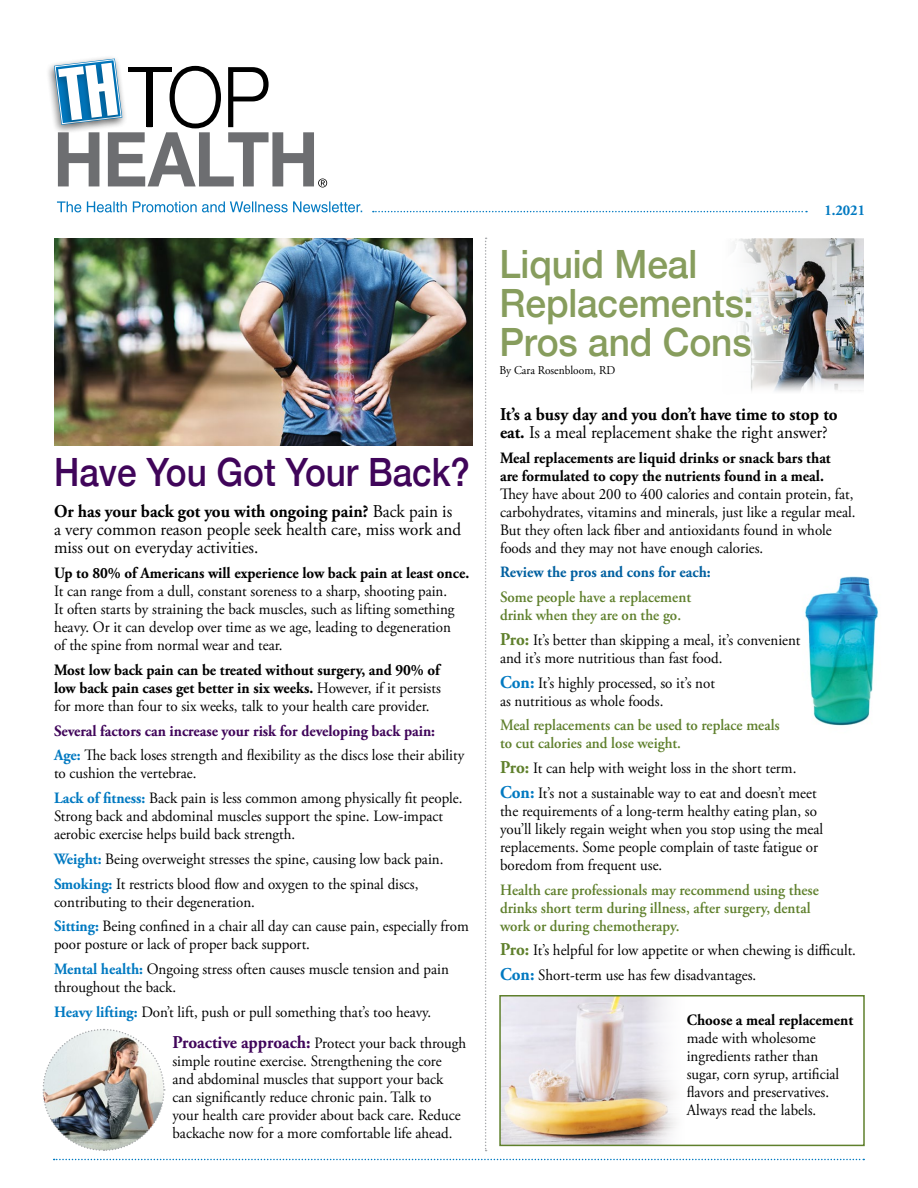
<style>
.page{position:relative;width:918px;height:1188px;background:#fff}
.page>*{position:absolute;margin:0;border:0;box-sizing:border-box;transform-origin:0 0}
.Headline_-_garamond{font:500 39px/39px "Helvetica Neue";letter-spacing:-.005em;color:#879d5d;scale:.95 1}
.Headline_-_garamond-2{font:500 39px "Helvetica Neue";color:#40055a;scale:.9 1}
.Headline_-_garamond-3{font:18px/18px "Adobe Garamond Pro";color:#000;scale:.95 1}
.Headline_-_garamond-4{font:700 18px/18px "Adobe Garamond Pro";color:#000;scale:.95 1}
.Headline_-_garamond-5{font:15.75px/18px "Adobe Garamond Pro";color:#000;scale:.95 1}
.Headline_-_garamond-6{font:600 15.75px/18px "Adobe Garamond Pro";color:#5f802c;scale:.95 1}
.Headline_-_garamond-7{font:700 15.75px/18px "Adobe Garamond Pro";color:#000;text-align:justify;scale:.95 1}
.Headline_-_garamond-8{font:700 15.75px "Adobe Garamond Pro";color:#40055a;scale:.95 1}
.Headline_-_garamond-9{font:700 15.75px "Adobe Garamond Pro";color:#0060a0;scale:.95 1}
.Weiss_body{font:700 15px "Adobe Garamond Pro";color:#0079c1;scale:.95 1}
.Headline_-_garamond-10{font:12px "Adobe Garamond Pro";color:#000;scale:.95 1}
.s1{font-weight:700}
.s2{font-weight:400}
.s3{font-weight:700;color:#0079c1}
.s4{font-weight:700;font-size:18px;color:#40055a}
.s5{font-weight:700;font-size:18px;color:#5f802c}
.s6{font-weight:700;font-size:18px;color:#0079c1}
</style>
<div class="page">
<img style="left:805px;top:576px;width:73px;height:150px">
<img style="left:734px;top:239px;width:130px;height:153px">
<svg style="left:485px;top:238px;width:2px;height:913px"></svg>
<img style="left:54px;top:239px;width:418px;height:207px">
<img style="left:42px;top:1029px;width:123px;height:122px">
<img style="left:502px;top:998px;width:174px;height:145px">
<div style="left:499px;top:995px;width:366px;height:151px;border:2px solid #5f802c"></div>
<div style="left:49px;top:58px;width:75px;height:72px;background:#000;opacity:.3"></div>
<svg style="left:373px;top:211px;width:434px;height:1px"></svg>
<svg style="left:57px;top:201px;width:305px;height:11px"></svg>
<svg style="left:54px;top:59px;width:273px;height:128px"></svg>
<svg style="left:54px;top:1159px;width:810px;height:1px"></svg>
<div style="left:128px;top:67px;width:44px;height:5px;background:#000"></div>
<p class="Headline_-_garamond-2" style="left:54px;top:441px;width:464px">Have You Got Your Back?</p>
<p class="Headline_-_garamond-3" style="left:54px;top:503px;width:430px"><span class="s1">Or has your back got you with ongoing pain?</span> Back pain is a very common reason people seek health care, miss work and miss out on everyday activities.</p>
<p class="Headline_-_garamond-5" style="left:54px;top:565px;width:439px"><span class="s1">Up to 80% of Americans will experience low back pain at least once.<br></span>It can range from a dull, constant soreness to a sharp, shooting pain.<br>It often starts by straining the back muscles, such as lifting something heavy. Or it can develop over time as we age, leading to degeneration<br>of the spine from normal wear and tear.</p>
<p class="Headline_-_garamond-7" style="left:54px;top:661px;width:409px">Most low back pain can be treated without surgery, and 90% of low back pain cases get better in six weeks. <span class="s2">However, if it persists for more than four to six weeks, talk to your health care provider.</span></p>
<p class="Headline_-_garamond-8" style="left:54px;top:722px;width:403px">Several factors can increase your risk for developing back pain:</p>
<p class="Headline_-_garamond-5" style="left:54px;top:747px;width:433px"><span class="s3">Age:</span> The back loses strength and flexibility as the discs lose their ability to cushion the vertebrae.</p>
<p class="Headline_-_garamond-5" style="left:54px;top:790px;width:432px"><span class="s3">Lack of fitness:</span> Back pain is less common among physically fit people.<br>Strong back and abdominal muscles support the spine. Low-impact aerobic exercise helps build back strength.</p>
<p class="Headline_-_garamond-5" style="left:54px;top:851px;width:411px"><span class="s3">Weight:</span> Being overweight stresses the spine, causing low back pain.</p>
<p class="Headline_-_garamond-5" style="left:54px;top:875px;width:385px"><span class="s3">Smoking:</span> It restricts blood flow and oxygen to the spinal discs, contributing to their degeneration.</p>
<p class="Headline_-_garamond-5" style="left:54px;top:918px;width:438px"><span class="s3">Sitting:</span> Being confined in a chair all day can cause pain, especially from poor posture or lack of proper back support.</p>
<p class="Headline_-_garamond-5" style="left:54px;top:961px;width:417px"><span class="s3">Mental health:</span> Ongoing stress often causes muscle tension and pain throughout the back.</p>
<p class="Headline_-_garamond-5" style="left:54px;top:1004px;width:399px"><span class="s3">Heavy lifting:</span> Don’t lift, push or pull something that’s too heavy.</p>
<p class="Headline_-_garamond-5" style="left:172px;top:1035px;width:311px"><span class="s4">Proactive approach:</span> Protect your back through simple routine exercise. Strengthening the core and abdominal muscles that support your back can significantly reduce chronic pain. Talk to<br>your health care provider about back care. Reduce backache now for a more comfortable life ahead.</p>
<p class="Weiss_body" style="left:824px;top:201px;width:44px">1.2021</p>
<p class="Headline_-_garamond" style="left:500px;top:242px;width:269px">Liquid Meal<br>Replacements:<br>Pros and Cons</p>
<p class="Headline_-_garamond-10" style="left:500px;top:363px;width:123px">By Cara Rosenbloom, RD</p>
<p class="Headline_-_garamond-4" style="left:500px;top:405px;width:357px">It’s a busy day and you don’t have time to stop to eat. <span class="s2">Is a meal replacement shake the right answer?</span></p>
<p class="Headline_-_garamond-5" style="left:500px;top:449px;width:376px"><span class="s1">Meal replacements are liquid drinks or snack bars that<br>are formulated to copy the nutrients found in a meal.<br></span>They have about 200 to 400 calories and contain protein, fat, carbohydrates, vitamins and minerals, just like a regular meal.<br>But they often lack fiber and antioxidants found in whole foods and they may not have enough calories.</p>
<p class="Headline_-_garamond-9" style="left:500px;top:563px;width:223px">Review the pros and cons for each:</p>
<p class="Headline_-_garamond-6" style="left:500px;top:588px;width:203px">Some people have a replacement drink when they are on the go.</p>
<p class="Headline_-_garamond-5" style="left:500px;top:631px;width:318px"><span class="s5">Pro:</span> It’s better than skipping a meal, it’s convenient and it’s more nutritious than fast food.</p>
<p class="Headline_-_garamond-5" style="left:500px;top:674px;width:228px"><span class="s6">Con:</span> It’s highly processed, so it’s not as nutritious as whole foods.</p>
<p class="Headline_-_garamond-6" style="left:500px;top:716px;width:296px">Meal replacements can be used to replace meals to cut calories and lose weight.</p>
<p class="Headline_-_garamond-5" style="left:500px;top:760px;width:313px"><span class="s5">Pro:</span> It can help with weight loss in the short term.</p>
<p class="Headline_-_garamond-5" style="left:500px;top:784px;width:342px"><span class="s6">Con:</span> It’s not a sustainable way to eat and doesn’t meet the requirements of a long-term healthy eating plan, so you’ll likely regain weight when you stop using the meal replacements. Some people complain of taste fatigue or boredom from frequent use.</p>
<p class="Headline_-_garamond-6" style="left:500px;top:881px;width:337px">Health care professionals may recommend using these drinks short term during illness, after surgery, dental work or during chemotherapy.</p>
<p class="Headline_-_garamond-5" style="left:500px;top:942px;width:376px"><span class="s5">Pro:</span> It’s helpful for low appetite or when chewing is difficult.</p>
<p class="Headline_-_garamond-5" style="left:500px;top:967px;width:271px"><span class="s6">Con:</span> Short-term use has few disadvantages.</p>
<p class="Headline_-_garamond-5" style="left:687px;top:1012px;width:177px"><span class="s1">Choose a meal replacement </span>made with wholesome ingredients rather than sugar, corn syrup, artificial flavors and preservatives.<br>Always read the labels.</p>
</div>
